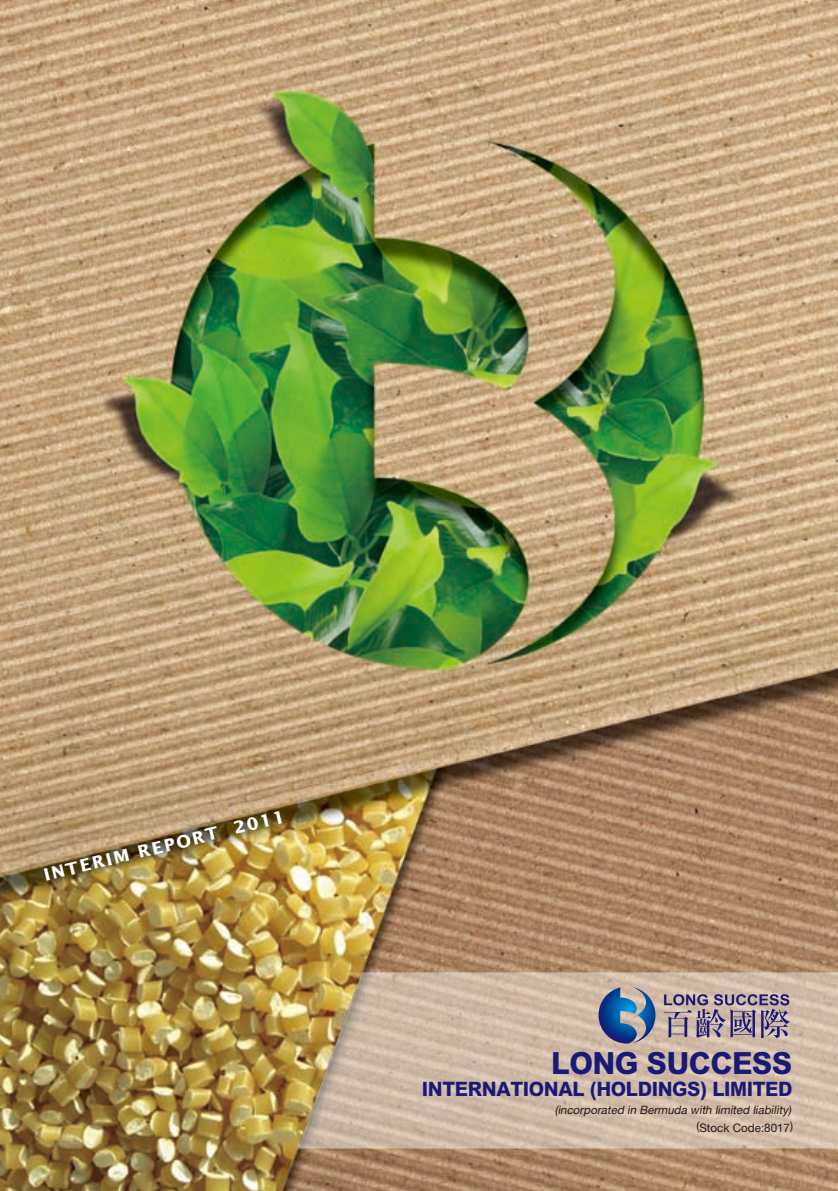
<style>
.page{position:relative;width:838px;height:1191px;background:#fff}
.page>*{position:absolute;margin:0;border:0;box-sizing:border-box;transform-origin:0 0}
.t1{font:800 30.6px "Arial MT Std";letter-spacing:-.02em;color:#191978}
.t2{font:800 19.8px "Arial MT Std";letter-spacing:-.02em;color:#191978}
.t3{font:700 17px "Lucida Sans Std";color:#fff}
.t4{font:11.8px "Helvetica Neue LT Std";color:#231916}
.t5{font:italic 11.6px "Helvetica Neue LT Std";color:#231916}
</style>
<div class="page">
<img style="left:0;top:0;width:838px;height:1191px">
<svg style="left:298px;top:972px;width:540px;height:176px;background:#ceb8a2"></svg>
<svg style="left:663px;top:994px;width:127px;height:44px;background:#998a9a"></svg>
<svg style="left:598px;top:987px;width:57px;height:56px;background:#607da0"></svg>
<h3 class="t3" style="left:42px;top:866px;width:249px;rotate:-14deg">INTERIM REPORT 2011</h3>
<h1 class="t1" style="left:551px;top:1044px;width:243px">LONG SUCCESS</h1>
<h2 class="t2" style="left:422px;top:1076px;width:372px">INTERNATIONAL (HOLDINGS) LIMITED</h2>
<p class="t5" style="left:554px;top:1103px;width:238px">(incorporated in Bermuda with limited liability)</p>
<p class="t4" style="left:696px;top:1120px;width:98px">(Stock Code:8017)</p>
</div>
